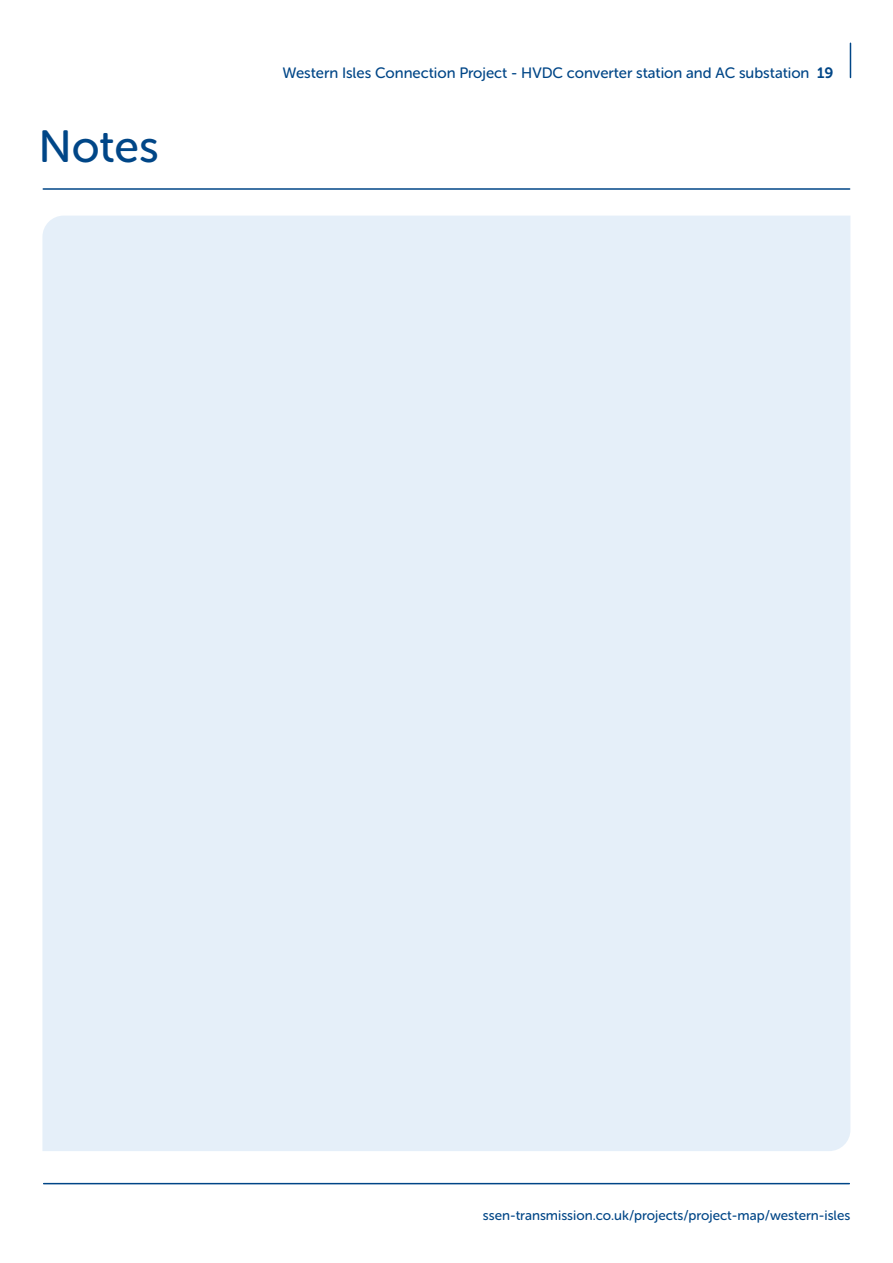
<style>
.page{position:relative;width:893px;height:1263px;background:#fff}
.page>*{position:absolute;margin:0;border:0;box-sizing:border-box;transform-origin:0 0}
.Heading{font:45px "Museo Sans Rounded 500";letter-spacing:-.005em;color:#004687}
.t1{font:15px "Museo Sans Rounded 500";color:#004687}
.t2{font:13.5px "Museo Sans Rounded 500";color:#004687}
.s1{font-family:"Museo Sans Rounded 700"}
</style>
<div class="page">
<hr style="left:850px;top:43px;width:1px;height:34px;background:#004687">
<hr style="left:44px;top:1183px;width:805px;height:1px;background:#004687">
<div style="left:42px;top:216px;width:808px;height:935px;background:#e5eff9"></div>
<hr style="left:43px;top:188px;width:807px;height:2px;background:#004687">
<p class="Heading" style="left:39px;top:122px;width:122px">Notes</p>
<p class="t1" style="left:282px;top:65px;width:552px">Western Isles Connection Project - HVDC converter station and AC substation <span class="s1">19</span></p>
<p class="t2" style="left:483px;top:1208px;width:369px">ssen-transmission.co.uk/projects/project-map/western-isles</p>
</div>
